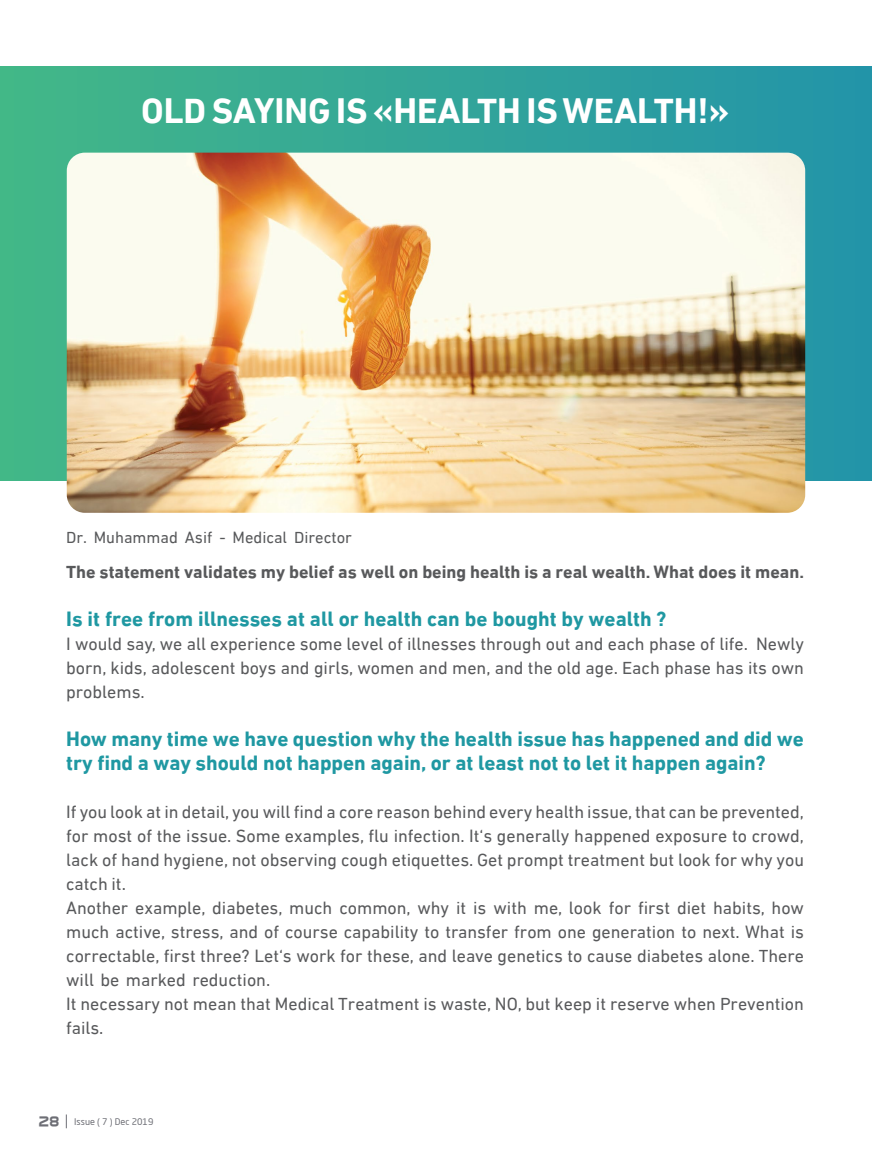
<style>
.page{position:relative;width:872px;height:1149px;background:#fff}
.page>*{position:absolute;margin:0;border:0;box-sizing:border-box;transform-origin:0 0}
.t1{font:700 36px "DIN Next LTW23";color:#fff}
.t2{font:700 21px/24px "DIN Next LTW23";color:#1f98a2}
.t3{font:18px/24px "DIN Next LTW23";color:#58595b}
.t4{font:700 18px "DIN Next LTW23";color:#58595b}
.t5{font:16.5px "DIN Next LTW23";color:#58595b}
.t6{font:15px "TR Nasalization";color:#6d6e75}
.t7{font:9px "Neo Sans Arabic";color:#6d6e75}
</style>
<div class="page">
<div style="left:0;top:67px;width:872px;height:413px;background:linear-gradient(to right,#43b788,#2294a9)"></div>
<img style="left:67px;top:153px;width:738px;height:359px">
<svg style="left:66px;top:1114px;width:1px;height:13px"></svg>
<h1 class="t1" style="left:141px;top:89px;width:586px">OLDSAYINGIS«HEALTHISWEALTH «!</h1>
<p class="t5" style="left:66px;top:527px;width:287px">Dr. Muhammad Asif - Medical Director</p>
<p class="t4" style="left:66px;top:561px;width:739px">The statement validates my belief as well on being health is a real wealth. What does it mean.</p>
<p class="t2" style="left:66px;top:606px;width:602px">Is it free from illnesses at all or health can be bought by wealth ?</p>
<p class="t3" style="left:756px;top:631px;width:49px">Newly</p>
<p class="t3" style="left:66px;top:631px;width:739px">I would say, we all experience some level of illnesses through out and each phase of life.<br>born, kids, adolescent boys and girls, women and men, and the old age. Each phase has its own problems.</p>
<p class="t2" style="left:66px;top:726px;width:739px">How many time we have question why the health issue has happened and did we try find a way should not happen again, or at least not to let it happen again?</p>
<p class="t3" style="left:66px;top:799px;width:739px">If you look at in detail,you will find a core reason behind every health issue,that can be prevented, for most of the issue. Some examples, flu infection s‘I t. generally happened exposure to crowd, lack of hand hygiene, not observing cough etiquettes. Get prompt treatment but look for why you catch .i t<br>Another example, diabetes, much common, why it is with me, look for first diet habits, how much active, stress, and of course capability to transfer from one generation to next. What is correctable, first three? Let s‘ work for these, and leave genetics to cause diabetes alone. There will be marked reduction.<br>It necessary not mean that Medical Treatment is waste, NO, but keep it reserve when Prevention fails.</p>
<p class="t6" style="left:38px;top:1113px;width:22px">28</p>
<p class="t7" style="left:74px;top:1113px;width:81px">Issue ( 7 ) Dec 2019</p>
</div>
